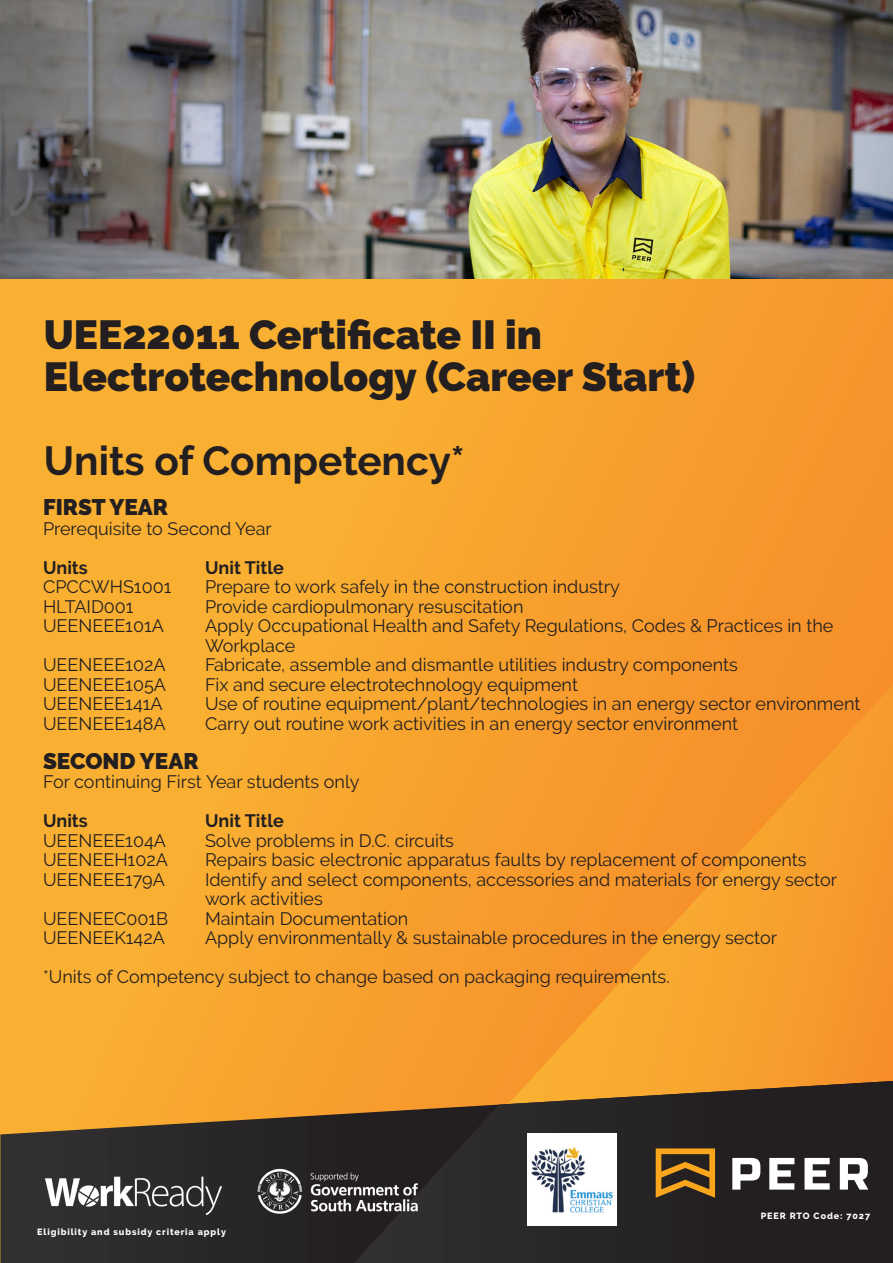
<style>
.page{position:relative;width:893px;height:1263px;background:#fff}
.page>*{position:absolute;margin:0;border:0;box-sizing:border-box;transform-origin:0 0}
.Body_Copy{font:900 40.5px "Raleway";color:#231f20}
.Body_Copy-2{font:700 40.5px "Raleway";color:#231f20}
.t1{font:900 22.5px "Raleway";color:#231f20}
.t2{font:18px "Raleway";color:#231f20}
.t3{font:700 18px "Raleway";color:#231f20}
.t4{font:800 9px "Raleway";letter-spacing:.1em;color:#fff}
</style>
<div class="page">
<div style="left:0;top:0;width:893px;height:1263px;background:linear-gradient(to right,#fab633,#f6952b)"></div>
<svg style="left:362px;top:684px;width:531px;height:397px;background:#f69b2c"></svg>
<svg style="left:0;top:1081px;width:354px;height:182px;background:#7f5d2c"></svg>
<svg style="left:354px;top:1081px;width:539px;height:182px;background:#3f3226"></svg>
<svg style="left:656px;top:1148px;width:59px;height:50px;background:#885f1f"></svg>
<svg style="left:732px;top:1158px;width:28px;height:31px"></svg>
<svg style="left:769px;top:1158px;width:25px;height:31px"></svg>
<svg style="left:804px;top:1158px;width:26px;height:31px"></svg>
<svg style="left:840px;top:1158px;width:28px;height:31px"></svg>
<img style="left:528px;top:1134px;width:88px;height:92px">
<img style="left:0;top:0;width:893px;height:279px">
<img style="left:27px;top:1154px;width:200px;height:65px">
<img style="left:227px;top:1137px;width:221px;height:110px">
<p class="Body_Copy" style="left:44px;top:311px;width:499px">UEE22011 Certificate II in</p>
<p class="Body_Copy" style="left:44px;top:353px;width:653px">Electrotechnology (Career Start)</p>
<p class="Body_Copy-2" style="left:44px;top:437px;width:422px">Units of Competency*</p>
<p class="t1" style="left:43px;top:494px;width:127px">FIRST YEAR</p>
<p class="t2" style="left:43px;top:518px;width:230px">Prerequisite to Second Year</p>
<p class="t3" style="left:43px;top:557px;width:46px">Units</p>
<p class="t3" style="left:205px;top:557px;width:80px">Unit Title</p>
<p class="t2" style="left:43px;top:576px;width:130px">CPCCWHS1001</p>
<p class="t2" style="left:205px;top:576px;width:416px">Prepare to work safely in the construction industry</p>
<p class="t2" style="left:43px;top:596px;width:92px">HLTAID001</p>
<p class="t2" style="left:205px;top:596px;width:320px">Provide cardiopulmonary resuscitation</p>
<p class="t2" style="left:43px;top:615px;width:122px">UEENEEE101A</p>
<p class="t2" style="left:205px;top:615px;width:630px">Apply Occupational Health and Safety Regulations, Codes &amp; Practices in the</p>
<p class="t2" style="left:205px;top:635px;width:92px">Workplace</p>
<p class="t2" style="left:43px;top:654px;width:124px">UEENEEE102A</p>
<p class="t2" style="left:205px;top:654px;width:535px">Fabricate, assemble and dismantle utilities industry components</p>
<p class="t2" style="left:43px;top:674px;width:124px">UEENEEE105A</p>
<p class="t2" style="left:205px;top:674px;width:375px">Fix and secure electrotechnology equipment</p>
<p class="t2" style="left:43px;top:693px;width:121px">UEENEEE141A</p>
<p class="t2" style="left:205px;top:693px;width:657px">Use of routine equipment/plant/technologies in an energy sector environment</p>
<p class="t2" style="left:43px;top:713px;width:124px">UEENEEE148A</p>
<p class="t2" style="left:205px;top:713px;width:535px">Carry out routine work activities in an energy sector environment</p>
<p class="t1" style="left:43px;top:748px;width:157px">SECOND YEAR</p>
<p class="t2" style="left:43px;top:771px;width:318px">For continuing First Year students only</p>
<p class="t3" style="left:43px;top:811px;width:46px">Units</p>
<p class="t3" style="left:205px;top:811px;width:80px">Unit Title</p>
<p class="t2" style="left:43px;top:830px;width:125px">UEENEEE104A</p>
<p class="t2" style="left:205px;top:830px;width:250px">Solve problems in D.C. circuits</p>
<p class="t2" style="left:43px;top:849px;width:126px">UEENEEH102A</p>
<p class="t2" style="left:205px;top:849px;width:603px">Repairs basic electronic apparatus faults by replacement of components</p>
<p class="t2" style="left:43px;top:869px;width:123px">UEENEEE179A</p>
<p class="t2" style="left:205px;top:869px;width:633px">Identify and select components, accessories and materials for energy sector</p>
<p class="t2" style="left:205px;top:888px;width:119px">work activities</p>
<p class="t2" style="left:43px;top:908px;width:127px">UEENEEC001B</p>
<p class="t2" style="left:205px;top:908px;width:205px">Maintain Documentation</p>
<p class="t2" style="left:43px;top:927px;width:123px">UEENEEK142A</p>
<p class="t2" style="left:205px;top:927px;width:574px">Apply environmentally &amp; sustainable procedures in the energy sector</p>
<p class="t2" style="left:43px;top:966px;width:628px">*Units of Competency subject to change based on packaging requirements.</p>
<p class="t4" style="left:37px;top:1227px;width:190px">Eligibility and subsidy criteria apply</p>
<p class="t4" style="left:761px;top:1211px;width:111px">PEER RTO Code: 7027</p>
</div>
